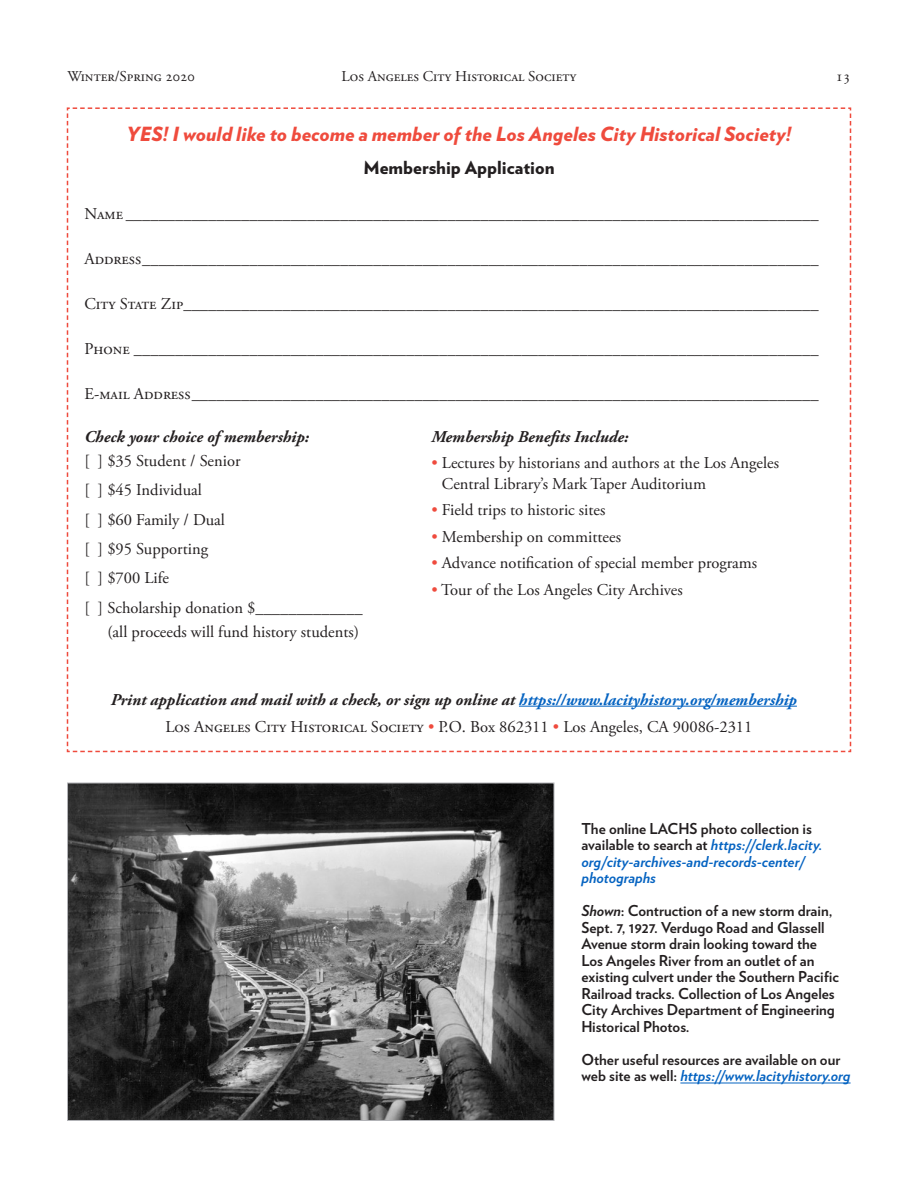
<style>
.page{position:relative;width:918px;height:1188px;background:#fff}
.page>*{position:absolute;margin:0;border:0;box-sizing:border-box;transform-origin:0 0}
.t1{font:italic 900 19.5px "Verlag";color:#ef4b3d}
.t2{font:900 18px "Verlag";color:#231f20}
.t3{font:16.5px/24px "Adobe Garamond Pro";color:#231f20;text-align:right}
.t4{font:italic 700 16.5px "Adobe Garamond Pro";color:#231f20}
.t5{font:700 15px/16.5px "Verlag";color:#231f20}
.t6{font:italic 700 15px/16.5px "Verlag";color:#0563c1}
.t7{font:15px "Adobe Garamond Pro";color:#231f20}
.s1{color:#ef4b3d}
.s2{color:#0563c1}
.s3{font-style:normal;color:#231f20}
.s4{font-style:italic}
.s5{font-style:italic;color:#0563c1}
</style>
<div class="page">
<svg style="left:66px;top:107px;width:786px;height:646px"></svg>
<hr style="left:519px;top:706px;width:278px;height:1px;background:#0563c1">
<img style="left:69px;top:785px;width:483px;height:334px">
<hr style="left:680px;top:1083px;width:171px;height:1px;background:#0563c1">
<p class="t7" style="left:68px;top:67px;width:129px">Winter/Spring 2020</p>
<p class="t7" style="left:342px;top:67px;width:236px">Los Angeles City Historical Society</p>
<p class="t7" style="left:836px;top:67px;width:16px">13</p>
<p class="t1" style="left:126px;top:118px;width:667px">YES! I would like to become a member of the Los Angeles City Historical Society!</p>
<p class="t2" style="left:363px;top:152px;width:193px">Membership Application</p>
<p class="t3" style="left:84px;top:202px;width:736px">Name ____________________________________________________________________________________</p>
<p class="t3" style="left:84px;top:247px;width:736px">Address__________________________________________________________________________________</p>
<p class="t3" style="left:84px;top:292px;width:736px">City State Zip_____________________________________________________________________________</p>
<p class="t3" style="left:84px;top:337px;width:736px">Phone ___________________________________________________________________________________</p>
<p class="t3" style="left:84px;top:382px;width:736px">E-mail Address____________________________________________________________________________</p>
<p class="t4" style="left:84px;top:427px;width:226px">Check your choice of membership:</p>
<p class="t3" style="left:84px;top:449px;width:158px">[ ] $35 Student / Senior</p>
<p class="t3" style="left:84px;top:479px;width:119px">[ ] $45 Individual</p>
<p class="t3" style="left:84px;top:508px;width:142px">[ ] $60 Family / Dual</p>
<p class="t3" style="left:84px;top:537px;width:125px">[ ] $95 Supporting</p>
<p class="t3" style="left:84px;top:567px;width:86px">[ ] $700 Life</p>
<p class="t3" style="left:84px;top:596px;width:280px">[ ] Scholarship donation $_____________ (all proceeds will fund history students)</p>
<p class="t4" style="left:431px;top:427px;width:199px">Membership Benefits Include:</p>
<p class="t3" style="left:442px;top:453px;width:339px;line-height:21px;text-align:left;text-indent:-11px"><span class="s1">•</span> Lectures by historians and authors at the Los Angeles<br>Central Library’s Mark Taper Auditorium</p>
<p class="t3" style="left:431px;top:499px;width:176px"><span class="s1">•</span> Field trips to historic sites</p>
<p class="t3" style="left:431px;top:525px;width:191px"><span class="s1">•</span> Membership on committees</p>
<p class="t3" style="left:431px;top:552px;width:327px"><span class="s1">•</span> Advance notification of special member programs</p>
<p class="t3" style="left:431px;top:578px;width:253px"><span class="s1">•</span> Tour of the Los Angeles City Archives</p>
<p class="t4" style="left:111px;top:690px;width:688px">Print application and mail with a check, or sign up online at <span class="s2">https://www.lacityhistory.org/membership</span></p>
<p class="t3" style="left:166px;top:715px;width:588px">Los Angeles City Historical Society <span class="s1">•</span> P.O. Box 862311 <span class="s1">•</span> Los Angeles, CA 90086-2311</p>
<p class="t6" style="left:581px;top:819px;width:243px"><span class="s3">The online LACHS photo collection is available to search at</span> https://clerk.lacity. org/city-archives-and-records-center/ photographs</p>
<p class="t5" style="left:581px;top:902px;width:259px"><span class="s4">Shown</span>: Contruction of a new storm drain, Sept. 7, 1927. Verdugo Road and Glassell Avenue storm drain looking toward the Los Angeles River from an outlet of an existing culvert under the Southern Pacific Railroad tracks. Collection of Los Angeles City Archives Department of Engineering Historical Photos.</p>
<p class="t5" style="left:581px;top:1051px;width:271px">Other useful resources are available on our web site as well: <span class="s5">https://www.lacityhistory.org</span></p>
</div>
